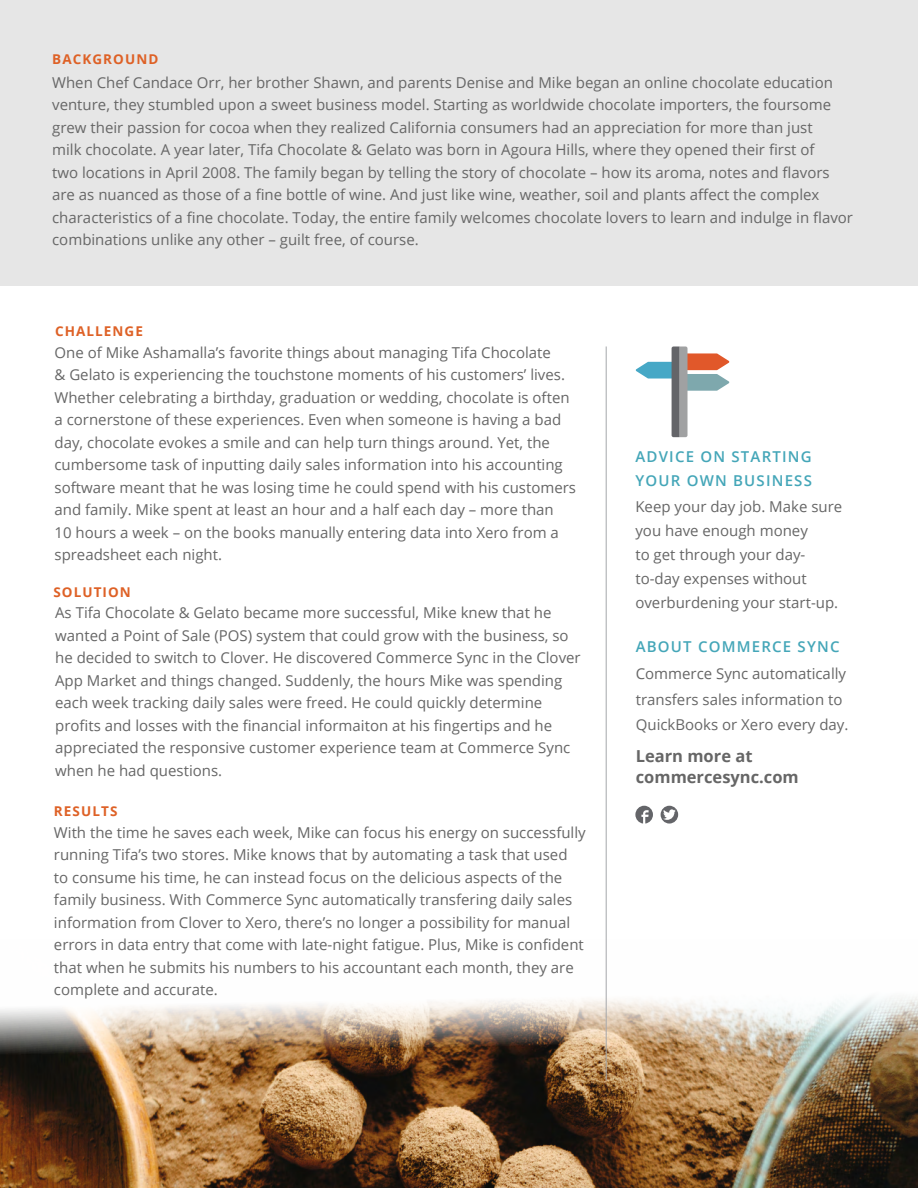
<style>
.page{position:relative;width:918px;height:1188px;background:#fff}
.page>*{position:absolute;margin:0;border:0;box-sizing:border-box;transform-origin:0 0}
.t1{font:700 16.5px/21px "Open Sans";color:#666}
.t2{font:15px/22.5px "Open Sans";color:#666}
.t3{font:600 15px/24px "Open Sans";letter-spacing:.08em;color:#44a6b8}
.t4{font:700 13.5px "Open Sans";letter-spacing:.08em;color:#de6126}
</style>
<div class="page">
<svg style="left:635px;top:806px;width:18px;height:18px"></svg>
<svg style="left:661px;top:806px;width:17px;height:18px"></svg>
<div style="left:0;top:0;width:918px;height:286px;background:#e6e6e6"></div>
<img style="left:0;top:940px;width:918px;height:248px">
<hr style="left:606px;top:346px;width:1px;height:735px;background:#a5a7aa">
<svg style="left:636px;top:346px;width:93px;height:91px"></svg>
<p class="t4" style="left:52px;top:50px;width:108px">BACKGROUND</p>
<p class="t2" style="left:52px;top:71px;width:802px">When Chef Candace Orr, her brother Shawn, and parents Denise and Mike began an online chocolate education venture, they stumbled upon a sweet business model. Starting as worldwide chocolate importers, the foursome grew their passion for cocoa when they realized California consumers had an appreciation for more than just<br>milk chocolate. A year later, Tifa Chocolate &amp; Gelato was born in Agoura Hills, where they opened their first of<br>two locations in April 2008. The family began by telling the story of chocolate – how its aroma, notes and flavors are as nuanced as those of a fine bottle of wine. And just like wine, weather, soil and plants affect the complex characteristics of a fine chocolate. Today, the entire family welcomes chocolate lovers to learn and indulge in flavor combinations unlike any other – guilt free, of course.</p>
<p class="t4" style="left:55px;top:322px;width:90px">CHALLENGE</p>
<p class="t2" style="left:55px;top:341px;width:523px">One of Mike Ashamalla’s favorite things about managing Tifa Chocolate<br>&amp; Gelato is experiencing the touchstone moments of his customers’ lives.<br>Whether celebrating a birthday, graduation or wedding, chocolate is often a cornerstone of these experiences. Even when someone is having a bad day, chocolate evokes a smile and can help turn things around. Yet, the cumbersome task of inputting daily sales information into his accounting software meant that he was losing time he could spend with his customers and family. Mike spent at least an hour and a half each day – more than<br>10 hours a week – on the books manually entering data into Xero from a spreadsheet each night.</p>
<p class="t4" style="left:53px;top:582px;width:79px">SOLUTION</p>
<p class="t2" style="left:55px;top:601px;width:527px">As Tifa Chocolate &amp; Gelato became more successful, Mike knew that he wanted a Point of Sale (POS) system that could grow with the business, so he decided to switch to Clover. He discovered Commerce Sync in the Clover App Market and things changed. Suddenly, the hours Mike was spending each week tracking daily sales were freed. He could quickly determine profits and losses with the financial informaiton at his fingertips and he appreciated the responsive customer experience team at Commerce Sync when he had questions.</p>
<p class="t4" style="left:54px;top:802px;width:65px">RESULTS</p>
<p class="t2" style="left:54px;top:821px;width:533px">With the time he saves each week, Mike can focus his energy on successfully running Tifa’s two stores. Mike knows that by automating a task that used<br>to consume his time, he can instead focus on the delicious aspects of the family business. With Commerce Sync automatically transfering daily sales information from Clover to Xero, there’s no longer a possibility for manual errors in data entry that come with late-night fatigue. Plus, Mike is confident that when he submits his numbers to his accountant each month, they are complete and accurate.</p>
<p class="t3" style="left:635px;top:445px;width:178px">ADVICE ON STARTING<br>YOUR OWN BUSINESS</p>
<p class="t2" style="left:635px;top:494px;width:208px;line-height:24px">Keep your day job. Make sure you have enough money<br>to get through your day&shy;to-day expenses without overburdening your start-up.</p>
<p class="t3" style="left:636px;top:634px;width:205px">ABOUT COMMERCE SYNC</p>
<p class="t2" style="left:636px;top:660px;width:214px;line-height:25.5px">Commerce Sync automatically transfers sales information to<br>QuickBooks or Xero every day.</p>
<p class="t1" style="left:636px;top:745px;width:165px">Learn more at commercesync.com</p>
</div>
